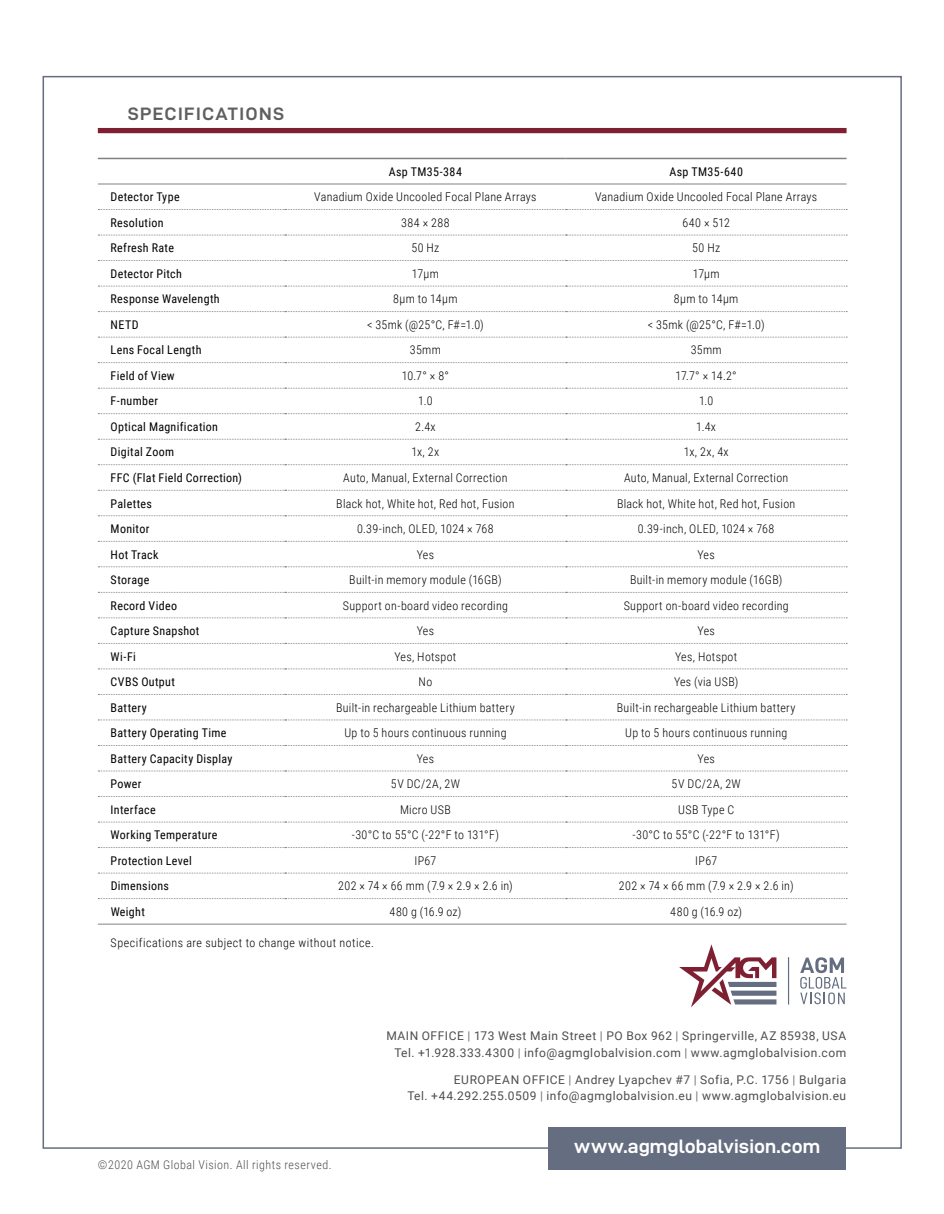
<style>
.page{position:relative;width:944px;height:1214px;background:#fff}
.page>*{position:absolute;margin:0;border:0;box-sizing:border-box;transform-origin:0 0}
.t1{font:19.5px "D DIN Exp Bold";letter-spacing:.005em;color:#fff}
.t2{font:18px "D DIN Exp Bold";letter-spacing:.075em;color:#4d4d4f}
.t3{font:300 12px "Roboto Condensed";letter-spacing:.025em;color:#000}
.t4{font:12px "Roboto Condensed";letter-spacing:.03em;color:#000}
.t5{font:12px/16.5px "Roboto";letter-spacing:.04em;color:#4d4d4f;text-align:right}
.t6{font:300 12px "Roboto Condensed";letter-spacing:.04em;color:#4d4d4f}
.s1{color:#717275}
</style>
<div class="page">
<div style="left:43px;top:76px;width:858px;height:1072px;background:#fff;border:2px solid #656d81"></div>
<div style="left:98px;top:128px;width:748px;height:5px;background:#7e2032"></div>
<svg style="left:98px;top:209px;width:749px;height:1px"></svg>
<svg style="left:98px;top:235px;width:749px;height:1px"></svg>
<svg style="left:98px;top:260px;width:749px;height:1px"></svg>
<svg style="left:98px;top:286px;width:749px;height:1px"></svg>
<svg style="left:98px;top:311px;width:749px;height:1px"></svg>
<svg style="left:98px;top:337px;width:749px;height:1px"></svg>
<svg style="left:98px;top:362px;width:749px;height:1px"></svg>
<svg style="left:98px;top:388px;width:749px;height:1px"></svg>
<svg style="left:98px;top:413px;width:749px;height:1px"></svg>
<svg style="left:98px;top:439px;width:749px;height:1px"></svg>
<svg style="left:98px;top:464px;width:749px;height:1px"></svg>
<svg style="left:98px;top:490px;width:749px;height:1px"></svg>
<svg style="left:98px;top:515px;width:749px;height:1px"></svg>
<svg style="left:98px;top:541px;width:749px;height:1px"></svg>
<svg style="left:98px;top:566px;width:749px;height:1px"></svg>
<svg style="left:98px;top:592px;width:749px;height:1px"></svg>
<svg style="left:98px;top:617px;width:749px;height:1px"></svg>
<svg style="left:98px;top:643px;width:749px;height:1px"></svg>
<svg style="left:98px;top:668px;width:749px;height:1px"></svg>
<svg style="left:98px;top:694px;width:749px;height:1px"></svg>
<svg style="left:98px;top:796px;width:749px;height:1px"></svg>
<svg style="left:98px;top:821px;width:749px;height:1px"></svg>
<svg style="left:98px;top:847px;width:749px;height:1px"></svg>
<svg style="left:98px;top:872px;width:749px;height:1px"></svg>
<svg style="left:98px;top:898px;width:749px;height:1px"></svg>
<svg style="left:98px;top:719px;width:749px;height:1px"></svg>
<svg style="left:98px;top:745px;width:749px;height:1px"></svg>
<svg style="left:98px;top:770px;width:749px;height:1px"></svg>
<hr style="left:98px;top:923px;width:187px;height:1px;background:#808285">
<hr style="left:285px;top:923px;width:281px;height:1px;background:#808285">
<hr style="left:566px;top:923px;width:280px;height:1px;background:#808285">
<hr style="left:98px;top:158px;width:187px;height:1px;background:#808285">
<hr style="left:285px;top:158px;width:281px;height:1px;background:#808285">
<hr style="left:566px;top:158px;width:280px;height:1px;background:#808285">
<hr style="left:98px;top:184px;width:187px;height:1px;background:#808285">
<hr style="left:285px;top:184px;width:281px;height:1px;background:#808285">
<hr style="left:566px;top:184px;width:280px;height:1px;background:#808285">
<div style="left:548px;top:1127px;width:297px;height:42px;background:#656d81"></div>
<svg style="left:679px;top:944px;width:97px;height:63px"></svg>
<svg style="left:800px;top:957px;width:46px;height:47px"></svg>
<hr style="left:788px;top:957px;width:1px;height:47px;background:#656d81">
<h2 class="t2" style="left:128px;top:104px;width:158px">SPECIFICATIONS</h2>
<p class="t4" style="left:389px;top:163px;width:75px">Asp TM35-384</p>
<p class="t4" style="left:669px;top:163px;width:75px">Asp TM35-640</p>
<p class="t4" style="left:111px;top:189px;width:70px">Detector Type</p>
<p class="t3" style="left:314px;top:189px;width:224px">Vanadium Oxide Uncooled Focal Plane Arrays</p>
<p class="t3" style="left:595px;top:189px;width:224px">Vanadium Oxide Uncooled Focal Plane Arrays</p>
<p class="t4" style="left:111px;top:214px;width:54px">Resolution</p>
<p class="t3" style="left:401px;top:214px;width:50px">384 × 288</p>
<p class="t3" style="left:682px;top:214px;width:49px">640 × 512</p>
<p class="t4" style="left:111px;top:240px;width:65px">Refresh Rate</p>
<p class="t3" style="left:411px;top:240px;width:29px">50 Hz</p>
<p class="t3" style="left:692px;top:240px;width:29px">50 Hz</p>
<p class="t4" style="left:111px;top:265px;width:73px">Detector Pitch</p>
<p class="t3" style="left:412px;top:265px;width:28px">17μm</p>
<p class="t3" style="left:692px;top:265px;width:28px">17μm</p>
<p class="t4" style="left:111px;top:291px;width:111px">Response Wavelength</p>
<p class="t3" style="left:393px;top:291px;width:66px">8μm to 14μm</p>
<p class="t3" style="left:674px;top:291px;width:66px">8μm to 14μm</p>
<p class="t4" style="left:111px;top:316px;width:29px">NETD</p>
<p class="t3" style="left:367px;top:316px;width:118px">&lt; 35mk (@25°C, F#=1.0)</p>
<p class="t3" style="left:647px;top:316px;width:118px">&lt; 35mk (@25°C, F#=1.0)</p>
<p class="t4" style="left:111px;top:342px;width:92px">Lens Focal Length</p>
<p class="t3" style="left:410px;top:342px;width:32px">35mm</p>
<p class="t3" style="left:690px;top:342px;width:32px">35mm</p>
<p class="t4" style="left:111px;top:367px;width:66px">Field of View</p>
<p class="t3" style="left:402px;top:367px;width:49px">10.7° × 8°</p>
<p class="t3" style="left:675px;top:367px;width:63px">17.7° × 14.2°</p>
<p class="t4" style="left:111px;top:393px;width:49px">F-number</p>
<p class="t3" style="left:418px;top:393px;width:16px">1.0</p>
<p class="t3" style="left:699px;top:393px;width:16px">1.0</p>
<p class="t4" style="left:111px;top:418px;width:109px">Optical Magnification</p>
<p class="t3" style="left:415px;top:418px;width:22px">2.4x</p>
<p class="t3" style="left:696px;top:418px;width:21px">1.4x</p>
<p class="t4" style="left:111px;top:444px;width:65px">Digital Zoom</p>
<p class="t3" style="left:411px;top:444px;width:30px">1x, 2x</p>
<p class="t3" style="left:683px;top:444px;width:46px">1x, 2x, 4x</p>
<p class="t4" style="left:111px;top:469px;width:133px">FFC (Flat Field Correction)</p>
<p class="t3" style="left:343px;top:469px;width:166px">Auto, Manual, External Correction</p>
<p class="t3" style="left:624px;top:469px;width:166px">Auto, Manual, External Correction</p>
<p class="t4" style="left:111px;top:495px;width:43px">Palettes</p>
<p class="t3" style="left:336px;top:495px;width:180px">Black hot, White hot, Red hot, Fusion</p>
<p class="t3" style="left:617px;top:495px;width:180px">Black hot, White hot, Red hot, Fusion</p>
<p class="t4" style="left:111px;top:520px;width:40px">Monitor</p>
<p class="t3" style="left:357px;top:520px;width:138px">0.39-inch, OLED, 1024 × 768</p>
<p class="t3" style="left:638px;top:520px;width:138px">0.39-inch, OLED, 1024 × 768</p>
<p class="t4" style="left:111px;top:546px;width:49px">Hot Track</p>
<p class="t3" style="left:417px;top:546px;width:19px">Yes</p>
<p class="t3" style="left:697px;top:546px;width:19px">Yes</p>
<p class="t4" style="left:111px;top:571px;width:40px">Storage</p>
<p class="t3" style="left:349px;top:571px;width:154px">Built-in memory module (16GB)</p>
<p class="t3" style="left:630px;top:571px;width:154px">Built-in memory module (16GB)</p>
<p class="t4" style="left:111px;top:597px;width:68px">Record Video</p>
<p class="t3" style="left:343px;top:597px;width:166px">Support on-board video recording</p>
<p class="t3" style="left:623px;top:597px;width:166px">Support on-board video recording</p>
<p class="t4" style="left:111px;top:622px;width:90px">Capture Snapshot</p>
<p class="t3" style="left:417px;top:622px;width:19px">Yes</p>
<p class="t3" style="left:697px;top:622px;width:19px">Yes</p>
<p class="t4" style="left:111px;top:648px;width:27px">Wi-Fi</p>
<p class="t3" style="left:394px;top:648px;width:63px">Yes, Hotspot</p>
<p class="t3" style="left:675px;top:648px;width:63px">Yes, Hotspot</p>
<p class="t4" style="left:111px;top:673px;width:66px">CVBS Output</p>
<p class="t3" style="left:418px;top:673px;width:15px">No</p>
<p class="t3" style="left:674px;top:673px;width:66px">Yes (via USB)</p>
<p class="t4" style="left:111px;top:699px;width:38px">Battery</p>
<p class="t3" style="left:336px;top:699px;width:180px">Built-in rechargeable Lithium battery</p>
<p class="t3" style="left:617px;top:699px;width:180px">Built-in rechargeable Lithium battery</p>
<p class="t4" style="left:111px;top:724px;width:117px">Battery Operating Time</p>
<p class="t3" style="left:344px;top:724px;width:163px">Up to 5 hours continuous running</p>
<p class="t3" style="left:625px;top:724px;width:163px">Up to 5 hours continuous running</p>
<p class="t4" style="left:111px;top:750px;width:123px">Battery Capacity Display</p>
<p class="t3" style="left:417px;top:750px;width:19px">Yes</p>
<p class="t3" style="left:697px;top:750px;width:19px">Yes</p>
<p class="t4" style="left:111px;top:775px;width:32px">Power</p>
<p class="t3" style="left:391px;top:775px;width:71px">5V DC/2A, 2W</p>
<p class="t3" style="left:671px;top:775px;width:71px">5V DC/2A, 2W</p>
<p class="t4" style="left:111px;top:801px;width:47px">Interface</p>
<p class="t3" style="left:400px;top:801px;width:52px">Micro USB</p>
<p class="t3" style="left:678px;top:801px;width:57px">USB Type C</p>
<p class="t4" style="left:111px;top:826px;width:108px">Working Temperature</p>
<p class="t3" style="left:352px;top:826px;width:149px">-30°C to 55°C (-22°F to 131°F)</p>
<p class="t3" style="left:632px;top:826px;width:149px">-30°C to 55°C (-22°F to 131°F)</p>
<p class="t4" style="left:111px;top:852px;width:83px">Protection Level</p>
<p class="t3" style="left:414px;top:852px;width:23px">IP67</p>
<p class="t3" style="left:695px;top:852px;width:23px">IP67</p>
<p class="t4" style="left:111px;top:877px;width:60px">Dimensions</p>
<p class="t3" style="left:338px;top:877px;width:176px">202 × 74 × 66 mm (7.9 × 2.9 × 2.6 in)</p>
<p class="t3" style="left:619px;top:877px;width:176px">202 × 74 × 66 mm (7.9 × 2.9 × 2.6 in)</p>
<p class="t4" style="left:111px;top:903px;width:36px">Weight</p>
<p class="t3" style="left:389px;top:903px;width:73px">480 g (16.9 oz)</p>
<p class="t3" style="left:670px;top:903px;width:73px">480 g (16.9 oz)</p>
<p class="t3" style="left:111px;top:934px;width:265px">Specifications are subject to change without notice.</p>
<p class="t6" style="left:98px;top:1156px;width:235px">©2020 AGM Global Vision. All rights reserved.</p>
<p class="t5" style="left:386px;top:1027px;width:461px">MAIN OFFICE <span class="s1">|</span> 173 West Main Street <span class="s1">|</span> PO Box 962 <span class="s1">|</span> Springerville, AZ 85938, USA<br>Tel. +1.928.333.4300 <span class="s1">|</span> info@agmglobalvision.com <span class="s1">|</span> www.agmglobalvision.com</p>
<p class="t5" style="left:407px;top:1070px;width:440px">EUROPEAN OFFICE <span class="s1">|</span> Andrey Lyapchev #7 <span class="s1">|</span> Sofia, P.C. 1756 <span class="s1">|</span> Bulgaria<br>Tel. +44.292.255.0509 <span class="s1">|</span> info@agmglobalvision.eu <span class="s1">|</span> www.agmglobalvision.eu</p>
<h1 class="t1" style="left:574px;top:1135px;width:247px">www.agmglobalvision.com</h1>
</div>
